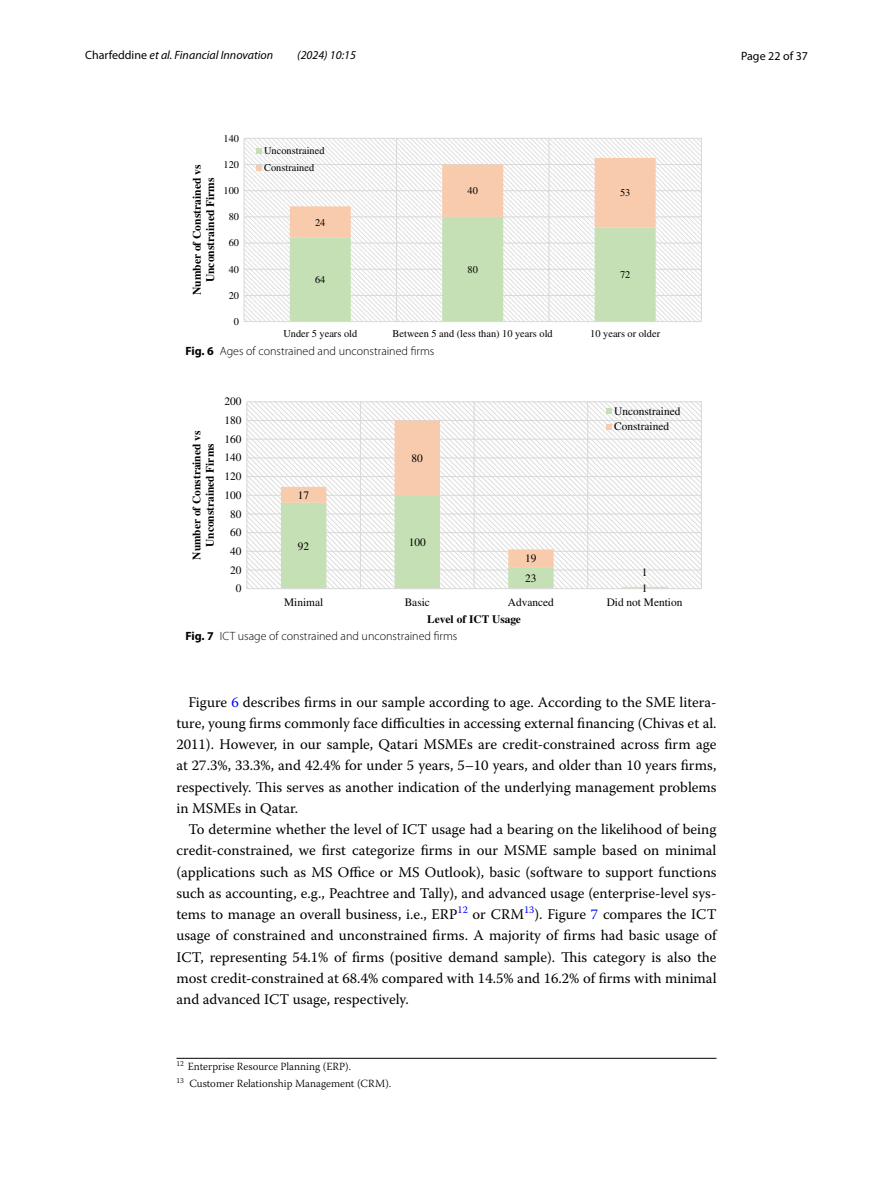
<style>
.page{position:relative;width:893px;height:1187px;background:#fff}
.page>*{position:absolute;margin:0;border:0;box-sizing:border-box;transform-origin:0 0}
.t1{font:14.7px/21.1px "Warnock Pro";color:#000;text-align:justify}
.t2{font:300 12px "Myriad Pro";color:#000}
.t3{font:italic 12px "Myriad Pro";color:#000}
.t4{font:12px "Myriad Pro";color:#000}
.t5{font:11.55px/13.2px "Times Bold 3";color:#000;text-align:center}
.t6{font:11.4px/15.8px "Times Roman 5";color:#000}
.t7{font:11.4px/13px "Times Bold 4";color:#000;text-align:center}
.t8{font:300 10.95px/17.1px "Warnock Pro";color:#000}
.t9{font:10.35px/16.8px "Times Roman 4";color:#000}
.s1{font-style:normal}
.s2{font-weight:700}
.s3{color:#00f}
</style>
<div class="page">
<img style="left:245px;top:139px;width:456px;height:182px">
<hr style="left:244px;top:295px;width:457px;height:1px;background:#d9d9d9">
<hr style="left:244px;top:269px;width:457px;height:1px;background:#d9d9d9">
<hr style="left:244px;top:242px;width:457px;height:1px;background:#d9d9d9">
<hr style="left:244px;top:216px;width:457px;height:1px;background:#d9d9d9">
<hr style="left:244px;top:190px;width:457px;height:1px;background:#d9d9d9">
<hr style="left:244px;top:164px;width:457px;height:1px;background:#d9d9d9">
<hr style="left:244px;top:138px;width:457px;height:1px;background:#d9d9d9">
<hr style="left:396px;top:138px;width:1px;height:183px;background:#d9d9d9">
<hr style="left:549px;top:138px;width:1px;height:183px;background:#d9d9d9">
<hr style="left:701px;top:138px;width:1px;height:183px;background:#d9d9d9">
<svg style="left:290px;top:158px;width:366px;height:163px"></svg>
<hr style="left:244px;top:138px;width:1px;height:183px;background:#d9d9d9">
<hr style="left:244px;top:321px;width:457px;height:1px;background:#d9d9d9">
<svg style="left:257px;top:148px;width:5px;height:5px"></svg>
<svg style="left:257px;top:165px;width:5px;height:5px"></svg>
<img style="left:247px;top:402px;width:454px;height:186px">
<hr style="left:247px;top:569px;width:454px;height:1px;background:#d9d9d9">
<hr style="left:247px;top:551px;width:454px;height:1px;background:#d9d9d9">
<hr style="left:247px;top:532px;width:454px;height:1px;background:#d9d9d9">
<hr style="left:247px;top:513px;width:454px;height:1px;background:#d9d9d9">
<hr style="left:247px;top:495px;width:454px;height:1px;background:#d9d9d9">
<hr style="left:247px;top:476px;width:454px;height:1px;background:#d9d9d9">
<hr style="left:247px;top:457px;width:454px;height:1px;background:#d9d9d9">
<hr style="left:247px;top:438px;width:454px;height:1px;background:#d9d9d9">
<hr style="left:247px;top:420px;width:454px;height:1px;background:#d9d9d9">
<hr style="left:247px;top:401px;width:454px;height:1px;background:#d9d9d9">
<hr style="left:360px;top:402px;width:1px;height:186px;background:#d9d9d9">
<hr style="left:474px;top:402px;width:1px;height:186px;background:#d9d9d9">
<hr style="left:587px;top:402px;width:1px;height:186px;background:#d9d9d9">
<hr style="left:701px;top:402px;width:1px;height:186px;background:#d9d9d9">
<svg style="left:281px;top:420px;width:386px;height:167px"></svg>
<hr style="left:246px;top:402px;width:1px;height:186px;background:#d9d9d9">
<hr style="left:247px;top:588px;width:454px;height:1px;background:#d9d9d9">
<svg style="left:606px;top:408px;width:6px;height:6px"></svg>
<svg style="left:606px;top:424px;width:6px;height:5px"></svg>
<hr style="left:176px;top:1057px;width:540px;height:1px;background:#000">
<p class="t3" style="left:85px;top:48px;width:190px"><span class="s1">Charfeddine</span> et al. Financial Innovation</p>
<p class="t3" style="left:297px;top:48px;width:60px">(2024) 10:15</p>
<p class="t4" style="left:741px;top:48px;width:68px">Page 22 of 37</p>
<p class="t5" style="left:190px;top:295px;width:132px;rotate:-90deg">Number of Constrained vs<br>Unconstrained Firms</p>
<p class="t9" style="left:224px;top:130px;width:17px">140</p>
<p class="t9" style="left:224px;top:156px;width:17px">120</p>
<p class="t9" style="left:224px;top:182px;width:17px">100</p>
<p class="t9" style="left:229px;top:208px;width:12px">80</p>
<p class="t9" style="left:229px;top:234px;width:12px">60</p>
<p class="t9" style="left:229px;top:260px;width:12px">40</p>
<p class="t9" style="left:229px;top:287px;width:12px">20</p>
<p class="t9" style="left:234px;top:313px;width:7px">0</p>
<p class="t9" style="left:264px;top:142px;width:62px">Unconstrained<br>Constrained</p>
<p class="t9" style="left:315px;top:214px;width:12px">24</p>
<p class="t9" style="left:315px;top:271px;width:12px">64</p>
<p class="t9" style="left:468px;top:182px;width:12px">40</p>
<p class="t9" style="left:620px;top:184px;width:12px">53</p>
<p class="t9" style="left:468px;top:261px;width:12px">80</p>
<p class="t9" style="left:620px;top:266px;width:12px">72</p>
<p class="t9" style="left:283px;top:325px;width:75px">Under 5 years old</p>
<p class="t9" style="left:393px;top:325px;width:162px">Between 5 and (less than) 10 years old</p>
<p class="t9" style="left:590px;top:325px;width:71px">10 years or older</p>
<p class="t2" style="left:185px;top:344px;width:250px"><span class="s2">Fig. 6</span> Ages of constrained and unconstrained firms</p>
<p class="t6" style="left:224px;top:393px;width:19px">200</p>
<p class="t7" style="left:190px;top:559px;width:130px;rotate:-90deg">Number of Constrained vs<br>Unconstrained Firms</p>
<p class="t6" style="left:224px;top:412px;width:19px">180</p>
<p class="t6" style="left:224px;top:431px;width:19px">160</p>
<p class="t6" style="left:224px;top:449px;width:19px">140</p>
<p class="t6" style="left:224px;top:468px;width:19px">120</p>
<p class="t6" style="left:224px;top:487px;width:19px">100</p>
<p class="t6" style="left:230px;top:505px;width:13px">80</p>
<p class="t6" style="left:230px;top:524px;width:13px">60</p>
<p class="t6" style="left:230px;top:543px;width:13px">40</p>
<p class="t6" style="left:230px;top:562px;width:13px">20</p>
<p class="t6" style="left:236px;top:580px;width:7px">0</p>
<p class="t6" style="left:298px;top:487px;width:13px">17</p>
<p class="t6" style="left:412px;top:450px;width:13px">80</p>
<p class="t6" style="left:298px;top:538px;width:13px">92</p>
<p class="t6" style="left:409px;top:534px;width:19px">100</p>
<p class="t6" style="left:525px;top:550px;width:13px">19</p>
<p class="t6" style="left:525px;top:570px;width:13px">23</p>
<p class="t6" style="left:614px;top:403px;width:68px">Unconstrained<br>Constrained</p>
<p class="t6" style="left:642px;top:564px;width:7px">1</p>
<p class="t6" style="left:642px;top:580px;width:7px">1</p>
<p class="t6" style="left:284px;top:594px;width:41px">Minimal</p>
<p class="t6" style="left:405px;top:594px;width:27px">Basic</p>
<p class="t6" style="left:508px;top:594px;width:48px">Advanced</p>
<p class="t6" style="left:607px;top:594px;width:77px">Did not Mention</p>
<p class="t7" style="left:427px;top:612px;width:95px">Level of ICT Usage</p>
<p class="t2" style="left:185px;top:629px;width:273px"><span class="s2">Fig. 7</span> ICT usage of constrained and unconstrained firms</p>
<p class="t1" style="left:176px;top:691px;width:542px;text-indent:12px">Figure <span class="s3">6</span> describes firms in our sample according to age. According to the SME litera&shy;ture, young firms commonly face difficulties in accessing external financing (Chivas et al.<br>2011). However, in our sample, Qatari MSMEs are credit-constrained across firm age at 27.3%, 33.3%, and 42.4% for under 5 years, 5–10 years, and older than 10 years firms, respectively. This serves as another indication of the underlying management problems in MSMEs in Qatar.</p>
<p class="t1" style="left:176px;top:818px;width:542px;text-indent:12px">To determine whether the level of ICT usage had a bearing on the likelihood of being credit-constrained, we first categorize firms in our MSME sample based on minimal (applications such as MS Office or MS Outlook), basic (software to support functions such as accounting, e.g., Peachtree and Tally), and advanced usage (enterprise-level sys&shy;tems to manage an overall business, i.e., ERP<sup>12</sup> or CRM<sup>13</sup>). Figure <span class="s3">7</span> compares the ICT usage of constrained and unconstrained firms. A majority of firms had basic usage of ICT, representing 54.1% of firms (positive demand sample). This category is also the most credit-constrained at 68.4% compared with 14.5% and 16.2% of firms with minimal and advanced ICT usage, respectively.</p>
<p class="t8" style="left:176px;top:1057px;width:216px"><sup>12</sup> Enterprise Resource Planning (ERP).<br><sup>13</sup> Customer Relationship Management (CRM).</p>
</div>
